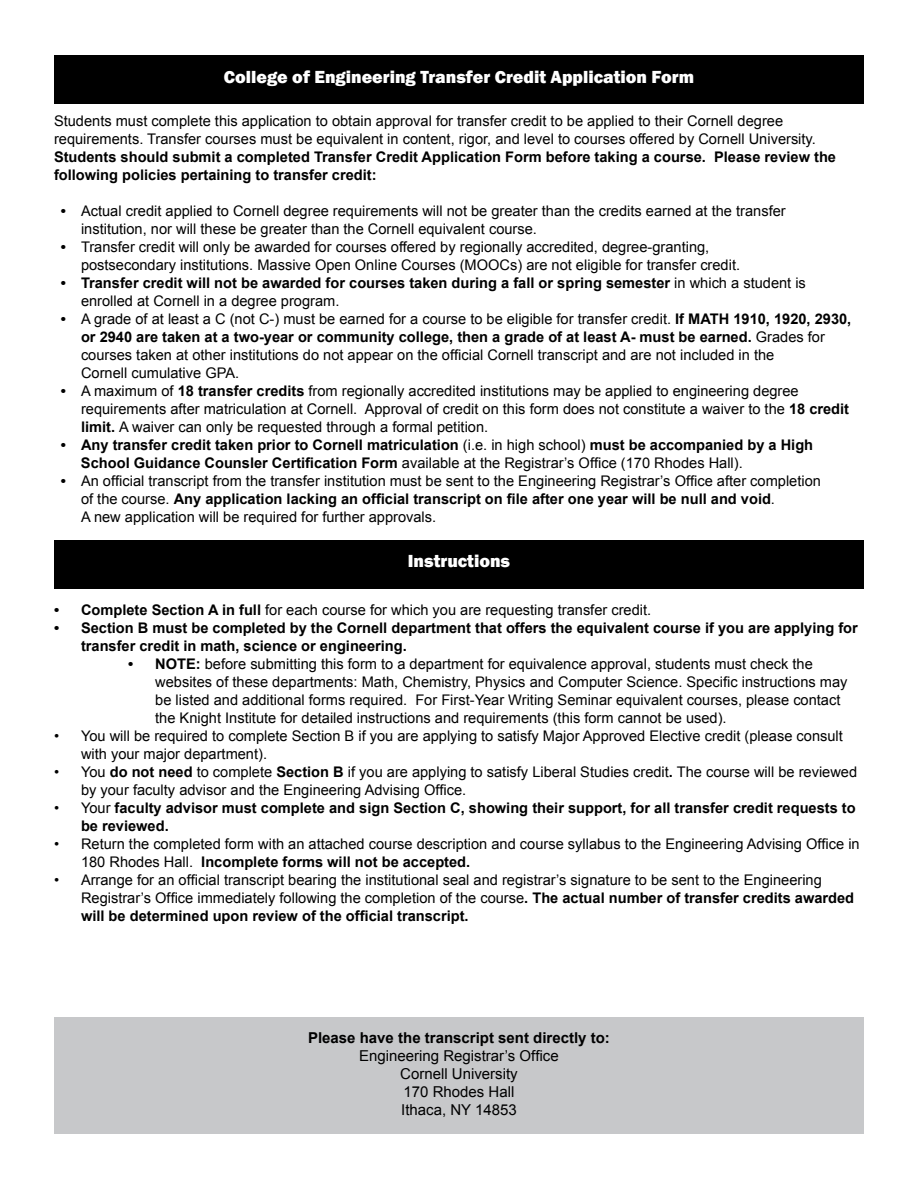
<style>
.page{position:relative;width:918px;height:1188px;background:#fff}
.page>*{position:absolute;margin:0;border:0;box-sizing:border-box;transform-origin:0 0}
.t1{font:800 18px "Franklin Gothic";color:#fff}
.t2{font:15px "Arial";color:#000}
.t3{font:700 15px "Arial";color:#000}
.List_Paragraph{font:14.7px/18px "Arial";color:#000}
.List_Paragraph-2{font:700 14.7px/18px "Arial";color:#000}
.s1{font-weight:700}
.s2{font-weight:400}
</style>
<div class="page">
<div style="left:54px;top:55px;width:810px;height:48px;background:#000"></div>
<div style="left:54px;top:1017px;width:810px;height:117px;background:#c7c8ca"></div>
<div style="left:54px;top:540px;width:810px;height:48px;background:#000"></div>
<h2 class="t1" style="left:224px;top:65px;width:472px">College of Engineering Transfer Credit Application Form</h2>
<p class="List_Paragraph" style="left:54px;top:112px;width:784px">Students must complete this application to obtain approval for transfer credit to be applied to their Cornell degree requirements. Transfer courses must be equivalent in content, rigor, and level to courses offered by Cornell University.<br><span class="s1">Students should submit a completed Transfer Credit Application Form before taking a course. Please review the following policies pertaining to transfer credit:</span></p>
<p class="List_Paragraph" style="left:61px;top:202px;width:727px"><span class="s1">•</span> Actual credit applied to Cornell degree requirements will not be greater than the credits earned at the transfer</p>
<p class="List_Paragraph" style="left:81px;top:220px;width:458px">institution, nor will these be greater than the Cornell equivalent course.</p>
<p class="List_Paragraph" style="left:61px;top:238px;width:650px"><span class="s1">•</span> Transfer credit will only be awarded for courses offered by regionally accredited, degree-granting,</p>
<p class="List_Paragraph" style="left:81px;top:256px;width:661px">postsecondary institutions. Massive Open Online Courses (MOOCs) are not eligible for transfer credit.</p>
<p class="List_Paragraph-2" style="left:61px;top:275px;width:747px">• Transfer credit will not be awarded for courses taken during a fall or spring semester <span class="s2">in which a student is</span></p>
<p class="List_Paragraph" style="left:81px;top:292px;width:260px">enrolled at Cornell in a degree program.</p>
<p class="List_Paragraph" style="left:61px;top:310px;width:792px"><span class="s1">•</span> A grade of at least a C (not C-) must be earned for a course to be eligible for transfer credit. <span class="s1">If MATH 1910, 1920, 2930,</span></p>
<p class="List_Paragraph" style="left:81px;top:328px;width:745px"><span class="s1">or 2940 are taken at a two-year or community college, then a grade of at least A- must be earned.</span> Grades for courses taken at other institutions do not appear on the official Cornell transcript and are not included in the<br>Cornell cumulative GPA.</p>
<p class="List_Paragraph" style="left:61px;top:382px;width:739px"><span class="s1">•</span> A maximum of <span class="s1">18 transfer credits</span> from regionally accredited institutions may be applied to engineering degree</p>
<p class="List_Paragraph" style="left:81px;top:400px;width:770px">requirements after matriculation at Cornell. Approval of credit on this form does not constitute a waiver to the <span class="s1">18 credit</span></p>
<p class="List_Paragraph" style="left:81px;top:418px;width:409px"><span class="s1">limit.</span> A waiver can only be requested through a formal petition.</p>
<p class="List_Paragraph-2" style="left:61px;top:437px;width:754px">• Any transfer credit taken prior to Cornell matriculation <span class="s2">(i.e. in high school)</span> must be accompanied by a High</p>
<p class="List_Paragraph" style="left:81px;top:454px;width:663px"><span class="s1">School Guidance Counsler Certification Form</span> available at the Registrar’s Office (170 Rhodes Hall).</p>
<p class="List_Paragraph" style="left:61px;top:472px;width:762px"><span class="s1">•</span> An official transcript from the transfer institution must be sent to the Engineering Registrar’s Office after completion</p>
<p class="List_Paragraph-2" style="left:81px;top:491px;width:696px"><span class="s2">of the course.</span> Any application lacking an official transcript on file after one year will be null and void<span class="s2">.<br>A new application will be required for further approvals.</span></p>
<h2 class="t1" style="left:408px;top:549px;width:104px">Instructions</h2>
<p class="List_Paragraph" style="left:54px;top:601px;width:599px"><span class="s1">• Complete Section A in full</span> for each course for which you are requesting transfer credit.</p>
<p class="List_Paragraph-2" style="left:81px;top:619px;width:778px;text-indent:-27px">• Section B must be completed by the Cornell department that offers the equivalent course if you are applying for transfer credit in math, science or engineering.</p>
<p class="List_Paragraph" style="left:155px;top:655px;width:694px;text-indent:-27px"><span class="s1">• NOTE:</span> before submitting this form to a department for equivalence approval, students must check the websites of these departments: Math, Chemistry, Physics and Computer Science. Specific instructions may be listed and additional forms required. For First-Year Writing Seminar equivalent courses, please contact the Knight Institute for detailed instructions and requirements (this form cannot be used).</p>
<p class="List_Paragraph" style="left:81px;top:727px;width:763px;text-indent:-27px">• You will be required to complete Section B if you are applying to satisfy Major Approved Elective credit (please consult with your major department).</p>
<p class="List_Paragraph" style="left:81px;top:763px;width:778px;text-indent:-27px">• You <span class="s1">do not need</span> to complete <span class="s1">Section B</span> if you are applying to satisfy Liberal Studies credit<span class="s1">.</span> The course will be reviewed by your faculty advisor and the Engineering Advising Office.</p>
<p class="List_Paragraph-2" style="left:81px;top:799px;width:776px;text-indent:-27px"><span class="s2">• Your</span> faculty advisor must complete and sign Section C, showing their support, for all transfer credit requests to be reviewed.</p>
<p class="List_Paragraph" style="left:81px;top:835px;width:780px;text-indent:-27px">• Return the completed form with an attached course description and course syllabus to the Engineering Advising Office in<br>180 Rhodes Hall. <span class="s1">Incomplete forms will not be accepted.</span></p>
<p class="List_Paragraph" style="left:81px;top:871px;width:775px;text-indent:-27px">• Arrange for an official transcript bearing the institutional seal and registrar’s signature to be sent to the Engineering<br>Registrar’s Office immediately following the completion of the course<span class="s1">. The actual number of transfer credits awarded will be determined upon review of the official transcript.</span></p>
<p class="t3" style="left:308px;top:1027px;width:303px">Please have the transcript sent directly to:</p>
<p class="t2" style="left:359px;top:1045px;width:201px">Engineering Registrar’s Office</p>
<p class="t2" style="left:400px;top:1063px;width:119px">Cornell University</p>
<p class="t2" style="left:404px;top:1081px;width:112px">170 Rhodes Hall</p>
<p class="t2" style="left:401px;top:1099px;width:117px">Ithaca, NY 14853</p>
</div>
